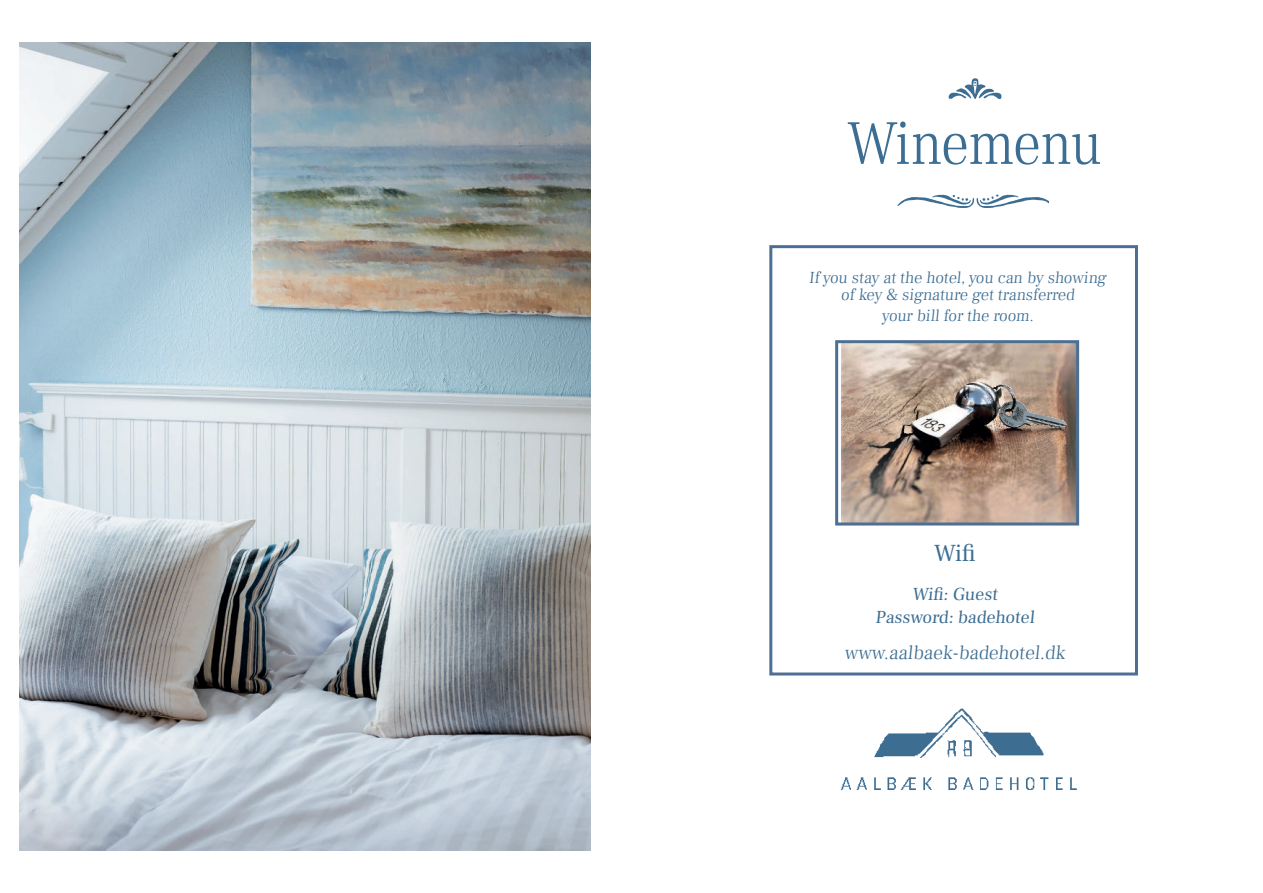
<style>
.page{position:relative;width:1263px;height:893px;background:#fff}
.page>*{position:absolute;margin:0;border:0;box-sizing:border-box;transform-origin:0 0}
.t1{font:300 63px "Frank Ruhl Libre";letter-spacing:-.03em;color:#3c6d92;scale:.89 1}
.t2{font:24px "Frank Ruhl Libre";color:#3c6d92}
.t3{font:300 19.5px "Frank Ruhl Libre";color:#3c6d92}
.t4{font:18px/22.5px "Frank Ruhl Libre";color:#3c6d92;text-align:center}
.t5{font:300 16.5px/16.5px "Frank Ruhl Libre";letter-spacing:-.035em;color:#3c6d92;text-align:center}
</style>
<div class="page">
<img style="left:19px;top:43px;width:571px;height:807px">
<svg style="left:897px;top:195px;width:151px;height:13px"></svg>
<svg style="left:948px;top:78px;width:53px;height:21px"></svg>
<img style="left:842px;top:344px;width:233px;height:177px">
<div style="left:835px;top:340px;width:244px;height:185px;border:3px solid #4c6f93"></div>
<div style="left:769px;top:245px;width:369px;height:430px;border:3px solid #4c6f93"></div>
<img style="left:840px;top:708px;width:237px;height:82px">
<h1 class="t1" style="left:847px;top:119px;width:288px">Winemenu</h1>
<p class="t5" style="left:809px;top:271px;width:301px">If you stay at the hotel, you can by showing of key &amp; signature get transferred</p>
<p class="t5" style="left:882px;top:309px;width:155px">your bill for the room.</p>
<h2 class="t2" style="left:934px;top:539px;width:43px">Wifi</h2>
<p class="t4" style="left:875px;top:583px;width:163px">Wifi: Guest<br>Password: badehotel</p>
<p class="t3" style="left:844px;top:645px;width:222px">www.aalbaek-badehotel.dk</p>
</div>
